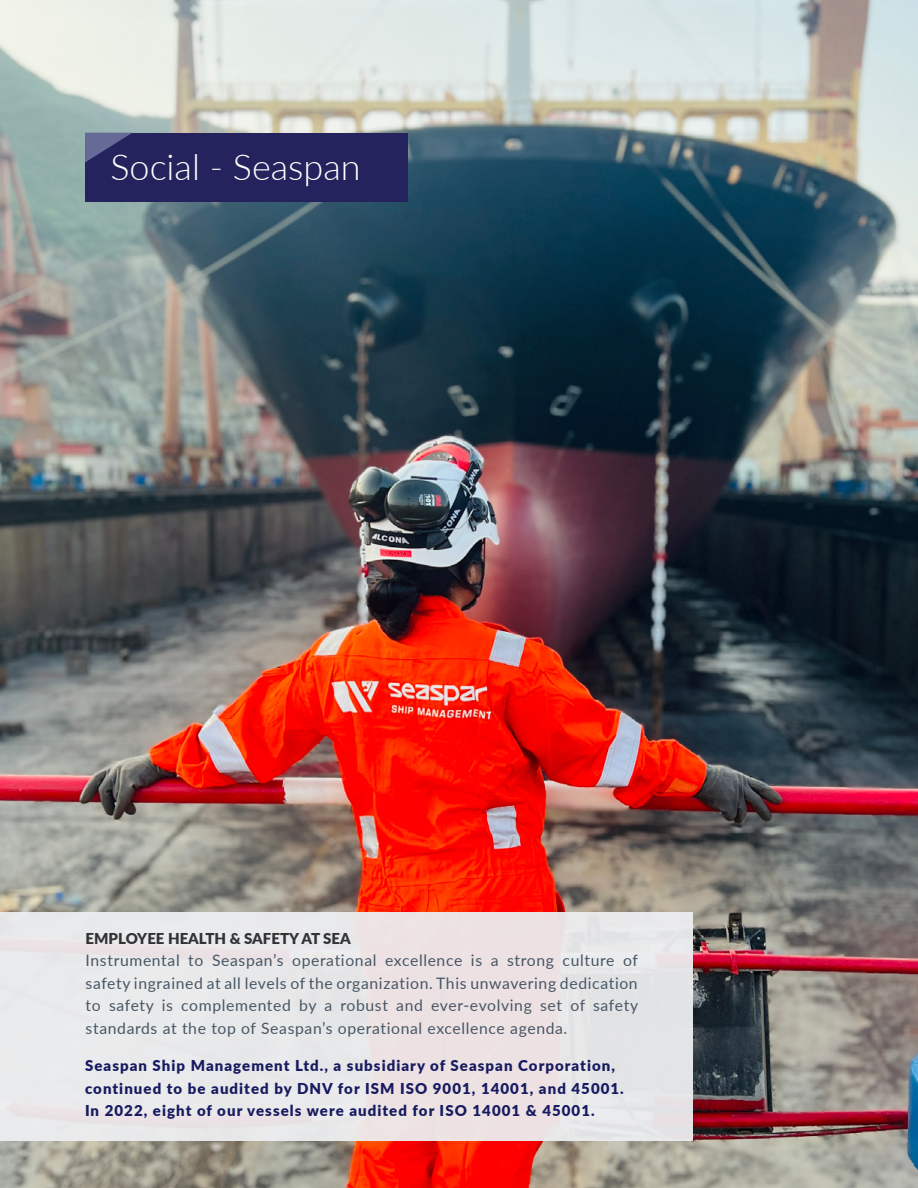
<style>
.page{position:relative;width:918px;height:1188px;background:#fff}
.page>*{position:absolute;margin:0;border:0;box-sizing:border-box;transform-origin:0 0}
.t1{font:300 36px "Lato";color:#fff}
.t2{font:15.75px/22.5px "Lato";letter-spacing:.04em;color:#475765;text-align:justify}
.t3{font:900 15px/22.5px "Lato";letter-spacing:.07em;color:#171b60}
.t4{font:900 15px "Lato";color:#323335}
</style>
<div class="page">
<img style="left:0;top:0;width:918px;height:1188px">
<div style="left:85px;top:133px;width:323px;height:68px;background:#25235d"></div>
<svg style="left:85px;top:133px;width:47px;height:29px"></svg>
<div style="left:0;top:912px;width:693px;height:229px;background:#eae7e8"></div>
<h1 class="t1" style="left:111px;top:142px;width:252px">Social - Seaspan</h1>
<p class="t4" style="left:86px;top:927px;width:267px">EMPLOYEE HEALTH &amp; SAFETY AT SEA</p>
<p class="t2" style="left:86px;top:948px;width:554px">Instrumental to Seaspan’s operational excellence is a strong culture of safety ingrained at all levels of the organization. This unwavering dedication to safety is complemented by a robust and ever-evolving set of safety standards at the top of Seaspan’s operational excellence agenda.</p>
<p class="t3" style="left:85px;top:1054px;width:540px">Seaspan Ship Management Ltd., a subsidiary of Seaspan Corporation, continued to be audited by DNV for ISM ISO 9001, 14001, and 45001.<br>In 2022, eight of our vessels were audited for ISO 14001 &amp; 45001.</p>
</div>
